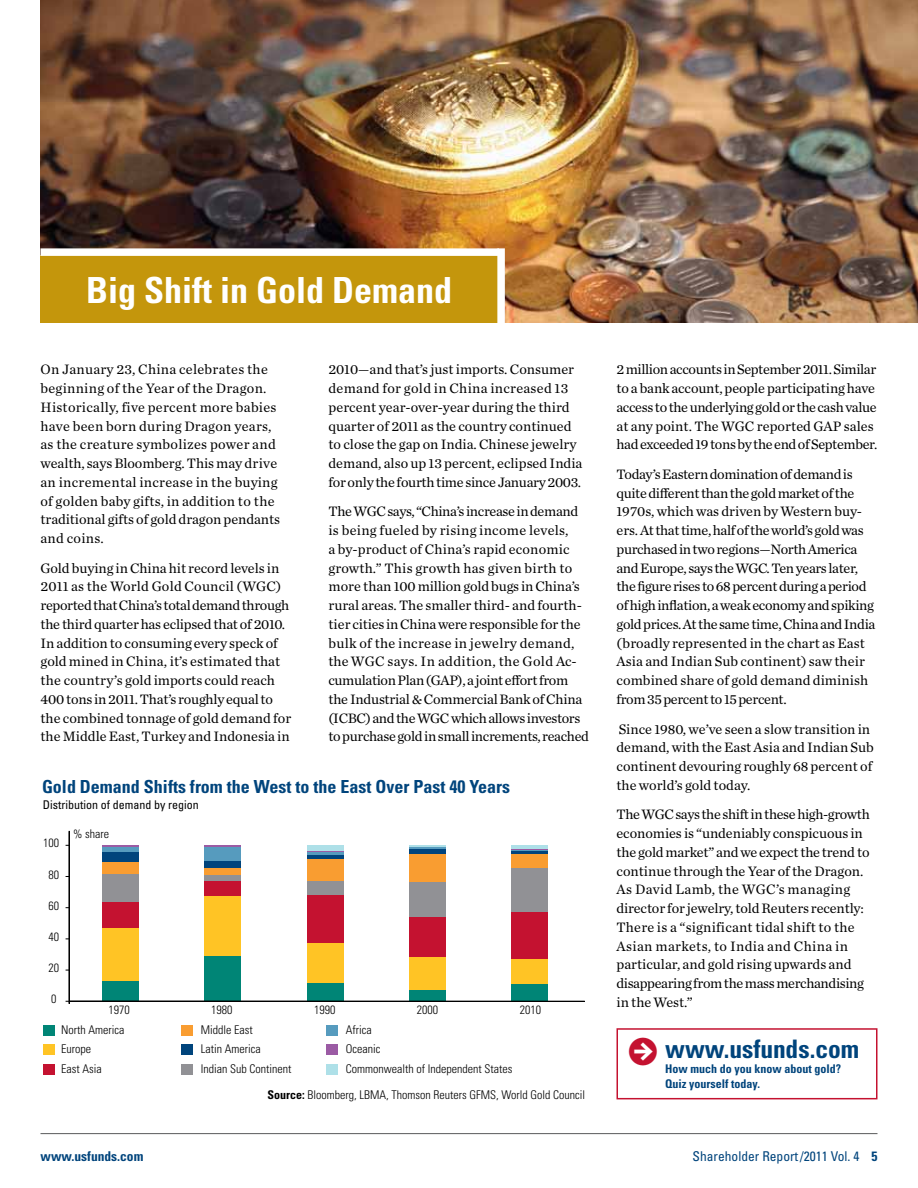
<style>
.page{position:relative;width:918px;height:1188px;background:#fff}
.page>*{position:absolute;margin:0;border:0;box-sizing:border-box;transform-origin:0 0}
.t1{font:700 condensed 36px "Univers";color:#fff}
.t2{font:700 condensed 25.5px "Univers";color:#00447c}
.t3{font:700 condensed 18px "Univers";color:#00447c}
.t4{font:14.25px/18.8px "Chronicle Text G1";color:#000}
.t5{font:14.25px/18.8px "Chronicle Text G1";letter-spacing:-.025em;color:#000}
.t6{font:14.25px/18.8px "Chronicle Text G1";letter-spacing:.02em;color:#000}
.t7{font:condensed 13.5px "Univers";color:#00447c}
.t8{font:700 condensed 13.5px "Univers";color:#00447c}
.t9{font:300 condensed 12px/19.4px "Univers";color:#000}
.t10{font:700 condensed 12px/15px "Univers";color:#00447c}
.t11{font:condensed 12px "Univers";color:#000}
.s1{font-weight:700}
.s2{font-family:"Chronicle Text G1";font-stretch:normal;font-size:37.5px;color:#c41230}
</style>
<div class="page">
<hr style="left:40px;top:1133px;width:838px;height:1px;background:#58595b">
<div style="left:512px;top:983px;width:36px;height:18px;background:#008576"></div>
<div style="left:512px;top:959px;width:36px;height:24px;background:#ffc425"></div>
<div style="left:512px;top:912px;width:36px;height:47px;background:#c41230"></div>
<div style="left:512px;top:868px;width:36px;height:44px;background:#919195"></div>
<div style="left:512px;top:854px;width:36px;height:14px;background:#f99d31"></div>
<hr style="left:512px;top:851px;width:36px;height:3px;background:#00447c">
<hr style="left:512px;top:849px;width:36px;height:2px;background:#569bbe">
<hr style="left:512px;top:848px;width:36px;height:1px;background:#9b5ba4">
<hr style="left:512px;top:845px;width:36px;height:3px;background:#aee0e8">
<div style="left:204px;top:955px;width:37px;height:46px;background:#008576"></div>
<div style="left:204px;top:896px;width:37px;height:59px;background:#ffc425"></div>
<div style="left:204px;top:881px;width:37px;height:15px;background:#c41230"></div>
<div style="left:204px;top:875px;width:37px;height:6px;background:#919195"></div>
<div style="left:204px;top:868px;width:37px;height:7px;background:#f99d31"></div>
<div style="left:204px;top:861px;width:37px;height:7px;background:#00447c"></div>
<div style="left:204px;top:846px;width:37px;height:15px;background:#569bbe"></div>
<hr style="left:204px;top:845px;width:37px;height:1px;background:#9b5ba4">
<div style="left:102px;top:981px;width:37px;height:20px;background:#008576"></div>
<div style="left:102px;top:927px;width:37px;height:54px;background:#ffc425"></div>
<div style="left:102px;top:902px;width:37px;height:25px;background:#c41230"></div>
<div style="left:102px;top:874px;width:37px;height:28px;background:#919195"></div>
<div style="left:102px;top:862px;width:37px;height:12px;background:#f99d31"></div>
<div style="left:102px;top:851px;width:37px;height:11px;background:#00447c"></div>
<div style="left:102px;top:846px;width:37px;height:5px;background:#569bbe"></div>
<hr style="left:102px;top:845px;width:37px;height:1px;background:#9b5ba4">
<div style="left:409px;top:989px;width:37px;height:12px;background:#008576"></div>
<div style="left:409px;top:957px;width:37px;height:32px;background:#ffc425"></div>
<div style="left:409px;top:917px;width:37px;height:40px;background:#c41230"></div>
<div style="left:409px;top:882px;width:37px;height:35px;background:#919195"></div>
<div style="left:409px;top:854px;width:37px;height:28px;background:#f99d31"></div>
<div style="left:409px;top:849px;width:37px;height:5px;background:#00447c"></div>
<hr style="left:409px;top:847px;width:37px;height:2px;background:#569bbe">
<hr style="left:409px;top:847px;width:37px;height:1px;background:#9b5ba4">
<hr style="left:409px;top:845px;width:37px;height:2px;background:#aee0e8">
<div style="left:307px;top:983px;width:37px;height:18px;background:#008576"></div>
<div style="left:307px;top:943px;width:37px;height:40px;background:#ffc425"></div>
<div style="left:307px;top:895px;width:37px;height:48px;background:#c41230"></div>
<div style="left:307px;top:881px;width:37px;height:14px;background:#919195"></div>
<div style="left:307px;top:858px;width:37px;height:23px;background:#f99d31"></div>
<hr style="left:307px;top:855px;width:37px;height:3px;background:#00447c">
<hr style="left:307px;top:852px;width:37px;height:3px;background:#569bbe">
<hr style="left:307px;top:851px;width:37px;height:1px;background:#9b5ba4">
<div style="left:307px;top:845px;width:37px;height:6px;background:#aee0e8"></div>
<div style="left:69px;top:831px;width:1px;height:173px;border:1px solid #000"></div>
<svg style="left:66px;top:1000px;width:519px;height:2px"></svg>
<div style="left:43px;top:1026px;width:11px;height:10px;background:#008576"></div>
<div style="left:43px;top:1045px;width:11px;height:10px;background:#ffc425"></div>
<div style="left:43px;top:1064px;width:11px;height:11px;background:#c41230"></div>
<div style="left:181px;top:1026px;width:11px;height:10px;background:#f99d31"></div>
<div style="left:181px;top:1045px;width:11px;height:10px;background:#00447c"></div>
<div style="left:181px;top:1064px;width:11px;height:11px;background:#919195"></div>
<div style="left:327px;top:1026px;width:11px;height:10px;background:#569bbe"></div>
<div style="left:327px;top:1045px;width:11px;height:10px;background:#9b5ba4"></div>
<div style="left:327px;top:1064px;width:11px;height:11px;background:#aee0e8"></div>
<img style="left:40px;top:0;width:878px;height:323px">
<div style="left:40px;top:256px;width:458px;height:67px;background:#c4960c"></div>
<div style="left:40px;top:248px;width:459px;height:8px;background:#fff"></div>
<div style="left:497px;top:248px;width:8px;height:77px;background:#fff"></div>
<div style="left:616px;top:1028px;width:262px;height:71px;border:2px solid #c41230"></div>
<h1 class="t1" style="left:86px;top:268px;width:368px">Big Shift in Gold Demand</h1>
<p class="t6" style="left:40px;top:359px;width:241px">On January 23, China celebrates the beginning of the Year of the Dragon.<br>Historically, five percent more babies have been born during Dragon years, as the creature symbolizes power and wealth, says Bloomberg. This may drive an incremental increase in the buying of golden baby gifts, in addition to the traditional gifts of gold dragon pendants and coins.</p>
<p class="t4" style="left:40px;top:558px;width:252px">Gold buying in China hit record levels in 2011 as the World Gold Council (WGC) reported that China’s total demand through the third quarter has eclipsed that of 2010.<br>In addition to consuming every speck of gold mined in China, it’s estimated that the country’s gold imports could reach 400 tons in 2011. That’s roughly equal to the combined tonnage of gold demand for the Middle East, Turkey and Indonesia in</p>
<p class="t4" style="left:329px;top:359px;width:255px">2010—and that’s just imports. Consumer demand for gold in China increased 13 percent year-over-year during the third quarter of 2011 as the country continued to close the gap on India. Chinese jewelry demand, also up 13 percent, eclipsed India for only the fourth time since January 2003.</p>
<p class="t4" style="left:329px;top:501px;width:262px">The WGC says, “China’s increase in demand is being fueled by rising income levels,<br>a by-product of China’s rapid economic growth.” This growth has given birth to more than 100 million gold bugs in China’s rural areas. The smaller third- and fourth&shy;tier cities in China were responsible for the bulk of the increase in jewelry demand, the WGC says. In addition, the Gold Ac&shy;cumulation Plan (GAP), a joint effort from the Industrial &amp; Commercial Bank of China (ICBC) and the WGC which allows investors to purchase gold in small increments, reached</p>
<p class="t3" style="left:42px;top:775px;width:470px">Gold Demand Shifts from the West to the East Over Past 40 Years</p>
<p class="t11" style="left:43px;top:797px;width:157px">Distribution of demand by region</p>
<p class="t9" style="left:43px;top:833px;width:17px">100</p>
<p class="t9" style="left:48px;top:865px;width:12px">80</p>
<p class="t9" style="left:48px;top:896px;width:12px">60</p>
<p class="t9" style="left:48px;top:927px;width:12px">40</p>
<p class="t9" style="left:48px;top:958px;width:12px">20</p>
<p class="t9" style="left:73px;top:824px;width:37px">% share</p>
<p class="t9" style="left:51px;top:989px;width:7px">0</p>
<p class="t9" style="left:108px;top:999px;width:23px">1970</p>
<p class="t9" style="left:211px;top:999px;width:23px">1980</p>
<p class="t9" style="left:314px;top:999px;width:23px">1990</p>
<p class="t9" style="left:417px;top:999px;width:23px">2000</p>
<p class="t9" style="left:520px;top:999px;width:23px">2010</p>
<p class="t9" style="left:61px;top:1020px;width:65px">North America<br>Europe<br>East Asia</p>
<p class="t9" style="left:201px;top:1020px;width:92px">Middle East<br>Latin America<br>Indian Sub Continent</p>
<p class="t9" style="left:346px;top:1020px;width:168px">Africa<br>Oceanic<br>Commonwealth of Independent States</p>
<p class="t9" style="left:268px;top:1085px;width:319px"><span class="s1">Source:</span> Bloomberg, LBMA, Thomson Reuters GFMS, World Gold Council</p>
<p class="t5" style="left:617px;top:359px;width:263px">2 million accounts in September 2011. Similar to a bank account, people participating have access to the underlying gold or the cash value at any point. The WGC reported GAP sales had exceeded 19 tons by the end of September.</p>
<p class="t5" style="left:617px;top:464px;width:260px">Today’s Eastern domination of demand is quite different than the gold market of the 1970s, which was driven by Western buy&shy;ers. At that time, half of the world’s gold was purchased in two regions—North America and Europe, says the WGC. Ten years later, the figure rises to 68 percent during a period of high inflation, a weak economy and spiking gold prices. At the same time, China and India (broadly represented in the chart as East Asia and Indian Sub continent) saw their combined share of gold demand diminish from 35 percent to 15 percent.</p>
<p class="t4" style="left:617px;top:719px;width:259px">Since 1980, we’ve seen a slow transition in demand, with the East Asia and Indian Sub continent devouring roughly 68 percent of the world’s gold today.</p>
<p class="t4" style="left:617px;top:804px;width:255px">The WGC says the shift in these high-growth economies is “undeniably conspicuous in the gold market” and we expect the trend to continue through the Year of the Dragon.<br>As David Lamb, the WGC’s managing director for jewelry, told Reuters recently:<br>There is a “significant tidal shift to the Asian markets, to India and China in particular, and gold rising upwards and disappearing from the mass merchandising in the West.”</p>
<h2 class="t2" style="left:626px;top:1034px;width:235px"><span class="s2">•</span> www.usfunds.com</h2>
<p class="t10" style="left:665px;top:1061px;width:177px">How much do you know about gold?<br>Quiz yourself today.</p>
<p class="t8" style="left:40px;top:1148px;width:104px">www.usfunds.com</p>
<p class="t7" style="left:693px;top:1148px;width:186px">Shareholder Report/2011 Vol. 4 <span class="s1">5</span></p>
</div>
